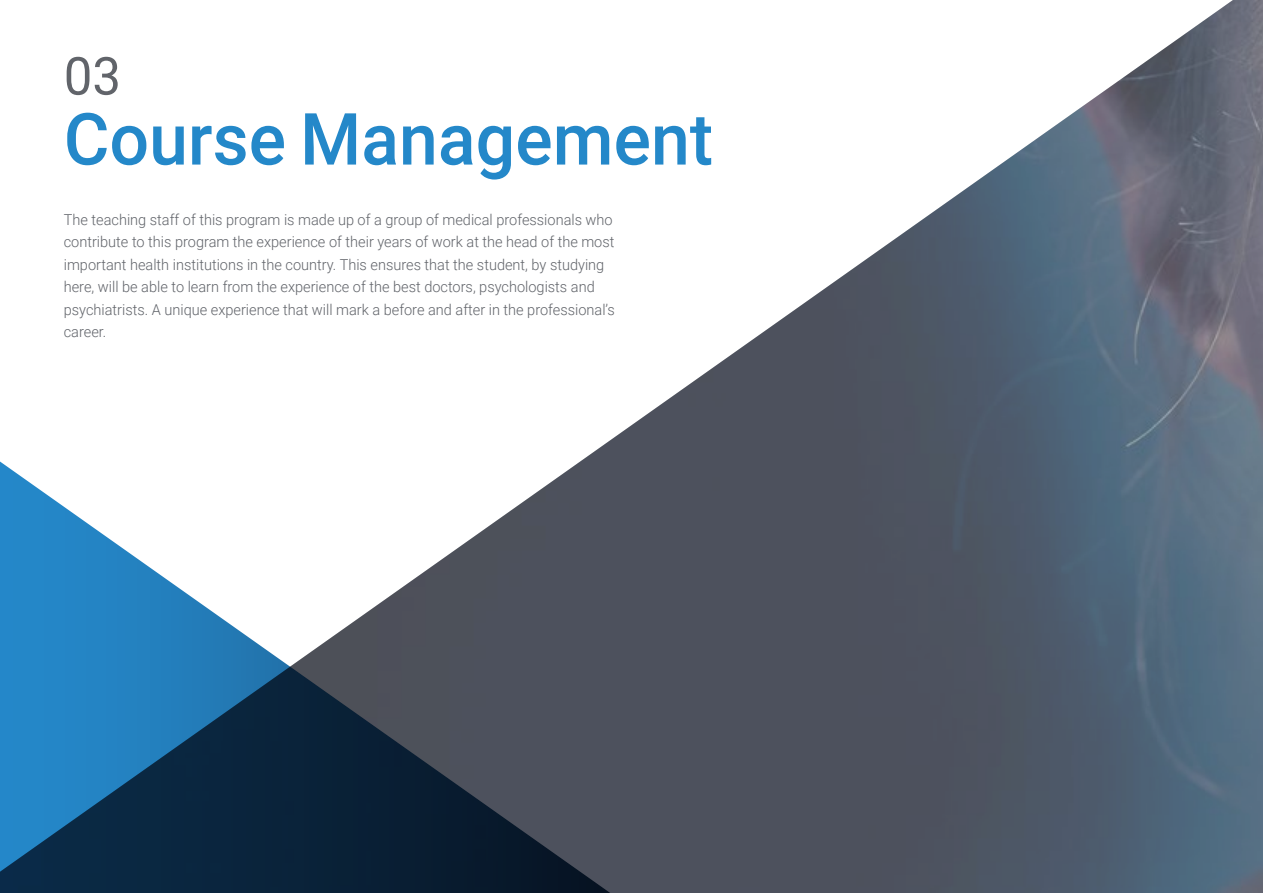
<style>
.page{position:relative;width:1263px;height:893px;background:#fff}
.page>*{position:absolute;margin:0;border:0;box-sizing:border-box;transform-origin:0 0}
.t1{font:500 72px "Roboto";color:#2488c9}
.t2{font:52.5px "Roboto";color:#61646a}
.t3{font:300 15px/22.5px "Roboto";color:#61646a}
</style>
<div class="page">
<img style="left:602px;top:0;width:661px;height:893px">
<svg style="left:0;top:446px;width:640px;height:447px"></svg>
<h2 class="t2" style="left:64px;top:39px;width:59px">03</h2>
<h1 class="t1" style="left:64px;top:89px;width:651px">Course Management</h1>
<p class="t3" style="left:64px;top:208px;width:552px">The teaching staff of this program is made up of a group of medical professionals who contribute to this program the experience of their years of work at the head of the most important health institutions in the country. This ensures that the student, by studying here, will be able to learn from the experience of the best doctors, psychologists and psychiatrists. A unique experience that will mark a before and after in the professional’s career.</p>
</div>
